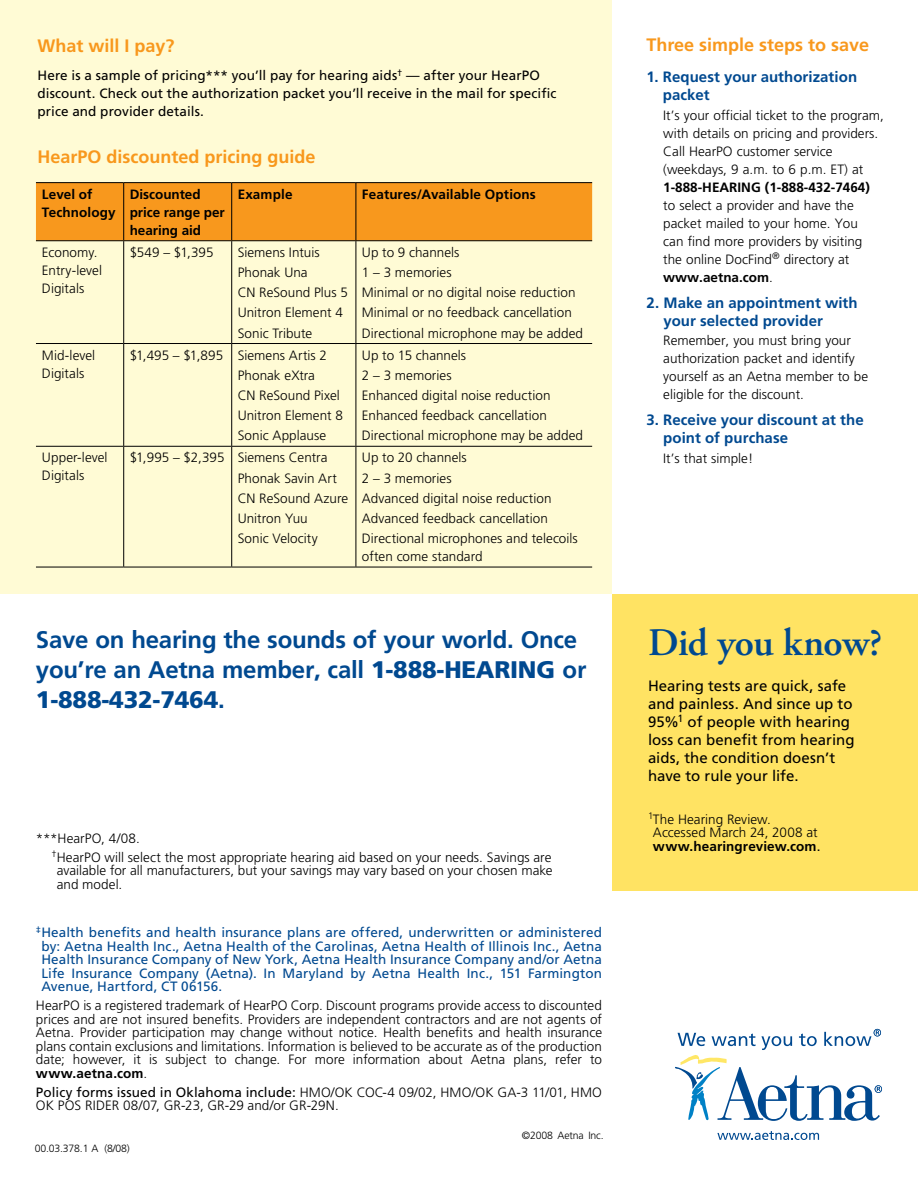
<style>
.page{position:relative;width:918px;height:1188px;background:#fff}
.page>*{position:absolute;margin:0;border:0;box-sizing:border-box;transform-origin:0 0}
.t1{font:600 39px "Adobe Garamond Pro";letter-spacing:-.015em;color:#004990}
.t2{font:700 24px/30px "Frutiger LT Std";letter-spacing:-.01em;color:#004990}
.t3{font:700 18px "Frutiger LT Std";color:#f8981d}
.t4{font:15px/18px "Frutiger LT Std";letter-spacing:.005em;color:#000}
.t5{font:700 15px/18px "Frutiger LT Std";letter-spacing:.005em;color:#004990}
.t6{font:300 13.5px/20.1px "Frutiger LT Std";color:#000}
.t7{font:13.5px/13.5px "Frutiger LT Std";letter-spacing:.005em;color:#004990;text-align:justify}
.t8{font:13.5px/18px "Frutiger LT Std";letter-spacing:.01em;color:#000}
.t9{font:700 13.5px/18px "Frutiger LT Std";color:#000}
.t10{font:300 10.5px "Frutiger LT Std";letter-spacing:-.015em;color:#000}
.s1{font-weight:900}
.s2{font-weight:700}
.s3{font-weight:400}
</style>
<div class="page">
<div style="left:0;top:0;width:612px;height:594px;background:#fffbd5"></div>
<svg style="left:675px;top:1029px;width:207px;height:92px"></svg>
<svg style="left:717px;top:1131px;width:102px;height:9px"></svg>
<div style="left:36px;top:183px;width:556px;height:57px;background:#f8981d"></div>
<hr style="left:36px;top:182px;width:88px;height:1px;background:#000">
<hr style="left:124px;top:182px;width:108px;height:1px;background:#000">
<hr style="left:123px;top:183px;width:1px;height:57px;background:#000">
<hr style="left:232px;top:182px;width:124px;height:1px;background:#000">
<hr style="left:231px;top:183px;width:1px;height:57px;background:#000">
<hr style="left:356px;top:182px;width:236px;height:1px;background:#000">
<hr style="left:356px;top:183px;width:1px;height:57px;background:#000">
<hr style="left:36px;top:240px;width:88px;height:1px;background:#000">
<hr style="left:124px;top:240px;width:108px;height:1px;background:#000">
<hr style="left:123px;top:241px;width:1px;height:102px;background:#000">
<hr style="left:232px;top:240px;width:124px;height:1px;background:#000">
<hr style="left:231px;top:241px;width:1px;height:102px;background:#000">
<hr style="left:356px;top:240px;width:236px;height:1px;background:#000">
<hr style="left:356px;top:241px;width:1px;height:102px;background:#000">
<hr style="left:36px;top:343px;width:88px;height:1px;background:#000">
<hr style="left:124px;top:343px;width:108px;height:1px;background:#000">
<hr style="left:123px;top:344px;width:1px;height:102px;background:#000">
<hr style="left:232px;top:343px;width:124px;height:1px;background:#000">
<hr style="left:231px;top:344px;width:1px;height:102px;background:#000">
<hr style="left:356px;top:343px;width:236px;height:1px;background:#000">
<hr style="left:356px;top:344px;width:1px;height:102px;background:#000">
<hr style="left:36px;top:446px;width:88px;height:1px;background:#000">
<hr style="left:124px;top:446px;width:108px;height:1px;background:#000">
<hr style="left:123px;top:447px;width:1px;height:120px;background:#000">
<hr style="left:232px;top:446px;width:124px;height:1px;background:#000">
<hr style="left:231px;top:447px;width:1px;height:120px;background:#000">
<hr style="left:356px;top:446px;width:236px;height:1px;background:#000">
<hr style="left:356px;top:447px;width:1px;height:120px;background:#000">
<hr style="left:36px;top:567px;width:88px;height:1px;background:#000">
<hr style="left:124px;top:567px;width:108px;height:1px;background:#000">
<hr style="left:232px;top:567px;width:124px;height:1px;background:#000">
<hr style="left:356px;top:567px;width:236px;height:1px;background:#000">
<div style="left:612px;top:594px;width:306px;height:297px;background:#ffe363"></div>
<h3 class="t3" style="left:37px;top:35px;width:139px">What will I pay?</h3>
<p class="t8" style="left:37px;top:66px;width:521px">Here is a sample of pricing*** you’ll pay for hearing aids<sup>†</sup> — after your HearPO discount. Check out the authorization packet you’ll receive in the mail for specific price and provider details.</p>
<h3 class="t3" style="left:37px;top:146px;width:280px">HearPO discounted pricing guide</h3>
<p class="t9" style="left:42px;top:185px;width:75px">Level of<br>Technology</p>
<p class="t9" style="left:130px;top:185px;width:97px">Discounted price range per hearing aid</p>
<p class="t9" style="left:238px;top:185px;width:56px">Example</p>
<p class="t9" style="left:362px;top:185px;width:176px">Features/Available Options</p>
<p class="t6" style="left:42px;top:243px;width:62px;line-height:18px">Economy.<br>Entry-level<br>Digitals</p>
<p class="t6" style="left:130px;top:242px;width:85px">$549 – $1,395</p>
<p class="t6" style="left:238px;top:242px;width:112px">Siemens Intuis<br>Phonak Una<br>CN ReSound Plus 5<br>Unitron Element 4<br>Sonic Tribute</p>
<p class="t6" style="left:362px;top:242px;width:223px">Up to 9 channels<br>1 – 3 memories<br>Minimal or no digital noise reduction<br>Minimal or no feedback cancellation<br>Directional microphone may be added</p>
<p class="t6" style="left:42px;top:346px;width:55px;line-height:18px">Mid-level<br>Digitals</p>
<p class="t6" style="left:238px;top:345px;width:107px;text-indent:-108px">$1,495 – $1,895 Siemens Artis 2<br>Phonak eXtra<br>CN ReSound Pixel<br>Unitron Element 8<br>Sonic Applause</p>
<p class="t6" style="left:362px;top:345px;width:223px">Up to 15 channels<br>2 – 3 memories<br>Enhanced digital noise reduction<br>Enhanced feedback cancellation<br>Directional microphone may be added</p>
<p class="t6" style="left:42px;top:449px;width:67px;line-height:18px">Upper-level<br>Digitals</p>
<p class="t6" style="left:238px;top:448px;width:112px;text-indent:-108px">$1,995 – $2,395 Siemens Centra<br>Phonak Savin Art<br>CN ReSound Azure<br>Unitron Yuu<br>Sonic Velocity</p>
<p class="t6" style="left:362px;top:448px;width:217px">Up to 20 channels<br>2 – 3 memories<br>Advanced digital noise reduction<br>Advanced feedback cancellation<br>Directional microphones and telecoils</p>
<p class="t6" style="left:362px;top:547px;width:122px">often come standard</p>
<h2 class="t2" style="left:36px;top:625px;width:552px">Save on hearing the sounds of your world. Once you’re an Aetna member, call <span class="s1">1-888-HEARING</span> or<br><span class="s1">1-888-432-7464</span>.</h2>
<p class="t6" style="left:51px;top:829px;width:502px;line-height:18.9px;text-indent:-16px">***HearPO, 4/08.<br><sup>†</sup>HearPO will select the most appropriate hearing aid based on your needs. Savings are</p>
<p class="t6" style="left:57px;top:864px;width:497px;line-height:13.5px">available for all manufacturers, but your savings may vary based on your chosen make and model.</p>
<p class="t7" style="left:41px;top:926px;width:562px;text-indent:-5px"><sup>‡</sup>Health benefits and health insurance plans are offered, underwritten or administered by: Aetna Health Inc., Aetna Health of the Carolinas, Aetna Health of Illinois Inc., Aetna Health Insurance Company of New York, Aetna Health Insurance Company and/or Aetna Life Insurance Company (Aetna). In Maryland by Aetna Health Inc., 151 Farmington Avenue, Hartford, CT 06156.</p>
<p class="t6" style="left:36px;top:999px;width:568px;line-height:13.5px;text-align:justify">HearPO is a registered trademark of HearPO Corp. Discount programs provide access to discounted prices and are not insured benefits. Providers are independent contractors and are not agents of Aetna. Provider participation may change without notice. Health benefits and health insurance plans contain exclusions and limitations. Information is believed to be accurate as of the production date; however, it is subject to change. For more information about Aetna plans, refer to <span class="s2">www.aetna.com</span>.</p>
<p class="t6" style="left:36px;top:1085px;width:568px;line-height:13.5px"><span class="s3">Policy forms issued in Oklahoma include:</span> HMO/OK COC-4 09/02, HMO/OK GA-3 11/01, HMO<br>OK POS RIDER 08/07, GR-23, GR-29 and/or GR-29N.</p>
<p class="t10" style="left:35px;top:1142px;width:97px">00.03.378.1 A (8/08)</p>
<p class="t10" style="left:522px;top:1130px;width:83px">©2008 Aetna Inc.</p>
<h3 class="t3" style="left:646px;top:34px;width:224px">Three simple steps to save</h3>
<p class="t5" style="left:663px;top:68px;width:196px;text-indent:-16px">1. Request your authorization packet</p>
<p class="t6" style="left:663px;top:106px;width:222px;line-height:18px">It’s your official ticket to the program, with details on pricing and providers.<br>Call HearPO customer service (weekdays, 9 a.m. to 6 p.m. ET) at</p>
<p class="t9" style="left:663px;top:178px;width:208px">1-888-HEARING (1-888-432-7464)</p>
<p class="t6" style="left:663px;top:196px;width:201px;line-height:18px">to select a provider and have the packet mailed to your home. You can find more providers by visiting the online DocFind<sup>®</sup> directory at <span class="s2">www.aetna.com</span>.</p>
<p class="t5" style="left:664px;top:294px;width:196px;text-indent:-17px">2. Make an appointment with your selected provider</p>
<p class="t6" style="left:663px;top:332px;width:206px;line-height:18px">Remember, you must bring your authorization packet and identify yourself as an Aetna member to be eligible for the discount.</p>
<p class="t5" style="left:663px;top:411px;width:202px;text-indent:-17px">3. Receive your discount at the point of purchase</p>
<p class="t6" style="left:663px;top:448px;width:92px">It’s that simple!</p>
<h1 class="t1" style="left:648px;top:620px;width:236px">Did you know?</h1>
<p class="t4" style="left:648px;top:677px;width:208px">Hearing tests are quick, safe and painless. And since up to<br>95%<sup>1</sup> of people with hearing loss can benefit from hearing aids, the condition doesn’t have to rule your life.</p>
<p class="t6" style="left:653px;top:812px;width:169px;line-height:13.5px;text-indent:-5px"><sup>1</sup>The Hearing Review.<br>Accessed March 24, 2008 at <span class="s2">www.hearingreview.com</span><span class="s3">.</span></p>
</div>
